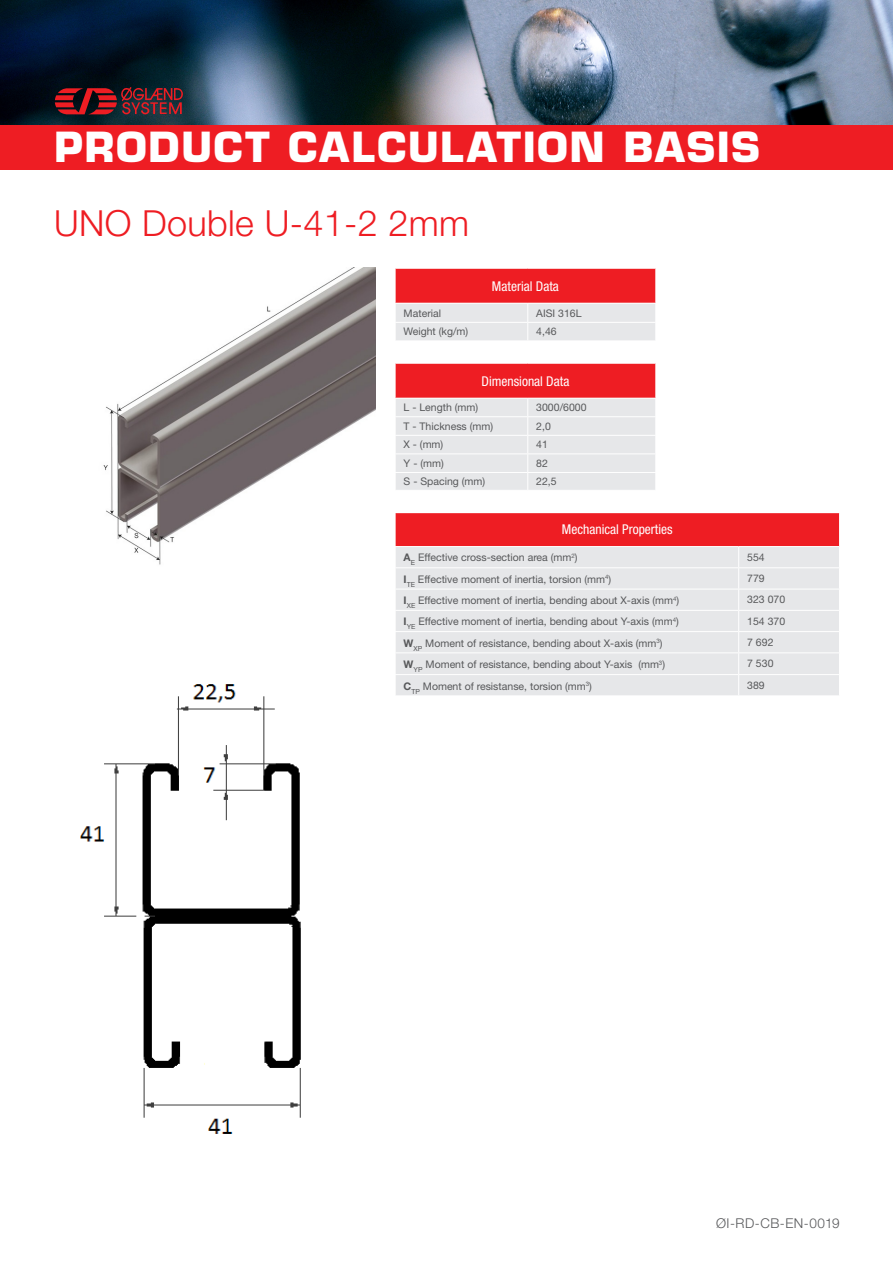
<style>
.page{position:relative;width:893px;height:1263px;background:#fff}
.page>*{position:absolute;margin:0;border:0;box-sizing:border-box;transform-origin:0 0}
.t1{font:700 40.5px "Eurostile LT Std";letter-spacing:.04em;color:#fff}
.Overskrift{font:300 36px "Helvetica Neue LT Std";letter-spacing:.01em;color:#ee1d23}
.t2{font:condensed 13.5px "Helvetica Neue LT Std";color:#fff}
.t3{font:300 13.5px "Helvetica Neue LT Std";letter-spacing:.035em;color:#57585a}
.t4{font:10.5px "Helvetica Neue LT Std";color:#57585a}
.s1{font-weight:700}
</style>
<div class="page">
<div style="left:0;top:125px;width:893px;height:45px;background:#ee1d23"></div>
<img style="left:0;top:0;width:893px;height:125px">
<svg style="left:55px;top:87px;width:128px;height:27px;background:#661f27"></svg>
<div style="left:395px;top:268px;width:261px;height:35px;background:#ee1d23"></div>
<hr style="left:395px;top:268px;width:133px;height:1px;background:#fff">
<hr style="left:395px;top:269px;width:1px;height:34px;background:#fff">
<hr style="left:528px;top:268px;width:128px;height:1px;background:#fff">
<hr style="left:655px;top:269px;width:1px;height:34px;background:#fff">
<div style="left:396px;top:304px;width:259px;height:36px;background:#e6e7e9"></div>
<div style="left:395px;top:363px;width:261px;height:35px;background:#ee1d23"></div>
<hr style="left:395px;top:363px;width:133px;height:1px;background:#fff">
<hr style="left:395px;top:364px;width:1px;height:34px;background:#fff">
<hr style="left:528px;top:363px;width:128px;height:1px;background:#fff">
<hr style="left:655px;top:364px;width:1px;height:34px;background:#fff">
<div style="left:396px;top:399px;width:259px;height:91px;background:#e6e7e9"></div>
<div style="left:395px;top:513px;width:444px;height:33px;background:#ee1d23"></div>
<div style="left:396px;top:547px;width:443px;height:148px;background:#e6e7e9"></div>
<hr style="left:395px;top:513px;width:1px;height:33px;background:#fff">
<hr style="left:395px;top:567px;width:344px;height:1px;background:#fff">
<hr style="left:739px;top:567px;width:101px;height:1px;background:#fff">
<hr style="left:395px;top:589px;width:344px;height:1px;background:#fff">
<hr style="left:739px;top:589px;width:101px;height:1px;background:#fff">
<hr style="left:395px;top:610px;width:344px;height:1px;background:#fff">
<hr style="left:739px;top:610px;width:101px;height:1px;background:#fff">
<hr style="left:395px;top:631px;width:344px;height:1px;background:#fff">
<hr style="left:739px;top:631px;width:101px;height:1px;background:#fff">
<hr style="left:395px;top:652px;width:344px;height:1px;background:#fff">
<hr style="left:739px;top:652px;width:101px;height:1px;background:#fff">
<hr style="left:395px;top:674px;width:344px;height:1px;background:#fff">
<hr style="left:739px;top:674px;width:101px;height:1px;background:#fff">
<svg style="left:738px;top:547px;width:1px;height:148px"></svg>
<img style="left:103px;top:268px;width:272px;height:297px">
<img style="left:80px;top:684px;width:221px;height:450px">
<h1 class="t1" style="left:54px;top:122px;width:708px">PRODUCT CALCULATION BASIS</h1>
<p class="Overskrift" style="left:54px;top:201px;width:417px">UNO Double U-41-2 2mm</p>
<p class="t2" style="left:492px;top:278px;width:68px">Material Data</p>
<p class="t4" style="left:404px;top:306px;width:39px">Material</p>
<p class="t4" style="left:536px;top:306px;width:47px">AISI 316L</p>
<p class="t4" style="left:404px;top:325px;width:66px">Weight (kg/m)</p>
<p class="t4" style="left:536px;top:325px;width:22px">4,46</p>
<p class="t2" style="left:481px;top:373px;width:89px">Dimensional Data</p>
<p class="t4" style="left:404px;top:401px;width:76px">L - Length (mm)</p>
<p class="t4" style="left:536px;top:401px;width:52px">3000/6000</p>
<p class="t4" style="left:404px;top:420px;width:91px">T - Thickness (mm)</p>
<p class="t4" style="left:536px;top:420px;width:16px">2,0</p>
<p class="t4" style="left:404px;top:438px;width:41px">X - (mm)</p>
<p class="t4" style="left:536px;top:438px;width:13px">41</p>
<p class="t4" style="left:404px;top:457px;width:42px">Y - (mm)</p>
<p class="t4" style="left:536px;top:457px;width:13px">82</p>
<p class="t4" style="left:404px;top:475px;width:83px">S - Spacing (mm)</p>
<p class="t4" style="left:536px;top:475px;width:22px">22,5</p>
<p class="t2" style="left:562px;top:522px;width:112px">Mechanical Properties</p>
<p class="t4" style="left:404px;top:551px;width:175px"><span class="s1">A</span><sub>E</sub> Effective cross-section area (mm<sup>2</sup>)</p>
<p class="t4" style="left:747px;top:551px;width:19px">554</p>
<p class="t4" style="left:404px;top:573px;width:209px"><span class="s1">I</span><sub>TE</sub> Effective moment of inertia, torsion (mm<sup>4</sup>)</p>
<p class="t4" style="left:747px;top:572px;width:19px">779</p>
<p class="t4" style="left:404px;top:594px;width:277px"><span class="s1">I</span><sub>XE</sub> Effective moment of inertia, bending about X-axis (mm<sup>4</sup>)</p>
<p class="t4" style="left:747px;top:593px;width:39px">323 070</p>
<p class="t4" style="left:404px;top:615px;width:277px"><span class="s1">I</span><sub>YE</sub> Effective moment of inertia, bending about Y-axis (mm<sup>4</sup>)</p>
<p class="t4" style="left:747px;top:615px;width:39px">154 370</p>
<p class="t4" style="left:404px;top:636px;width:261px"><span class="s1">W</span><sub>XP</sub> Moment of resistance, bending about X-axis (mm<sup>3</sup>)</p>
<p class="t4" style="left:747px;top:636px;width:28px">7 692</p>
<p class="t4" style="left:404px;top:658px;width:263px"><span class="s1">W</span><sub>YP</sub> Moment of resistance, bending about Y-axis (mm<sup>3</sup>)</p>
<p class="t4" style="left:747px;top:657px;width:28px">7 530</p>
<p class="t4" style="left:404px;top:679px;width:190px"><span class="s1">C</span><sub>TP</sub> Moment of resistanse, torsion (mm<sup>3</sup>)</p>
<p class="t4" style="left:747px;top:679px;width:19px">389</p>
<p class="t3" style="left:716px;top:1215px;width:125px">ØI-RD-CB-EN-0019</p>
</div>
